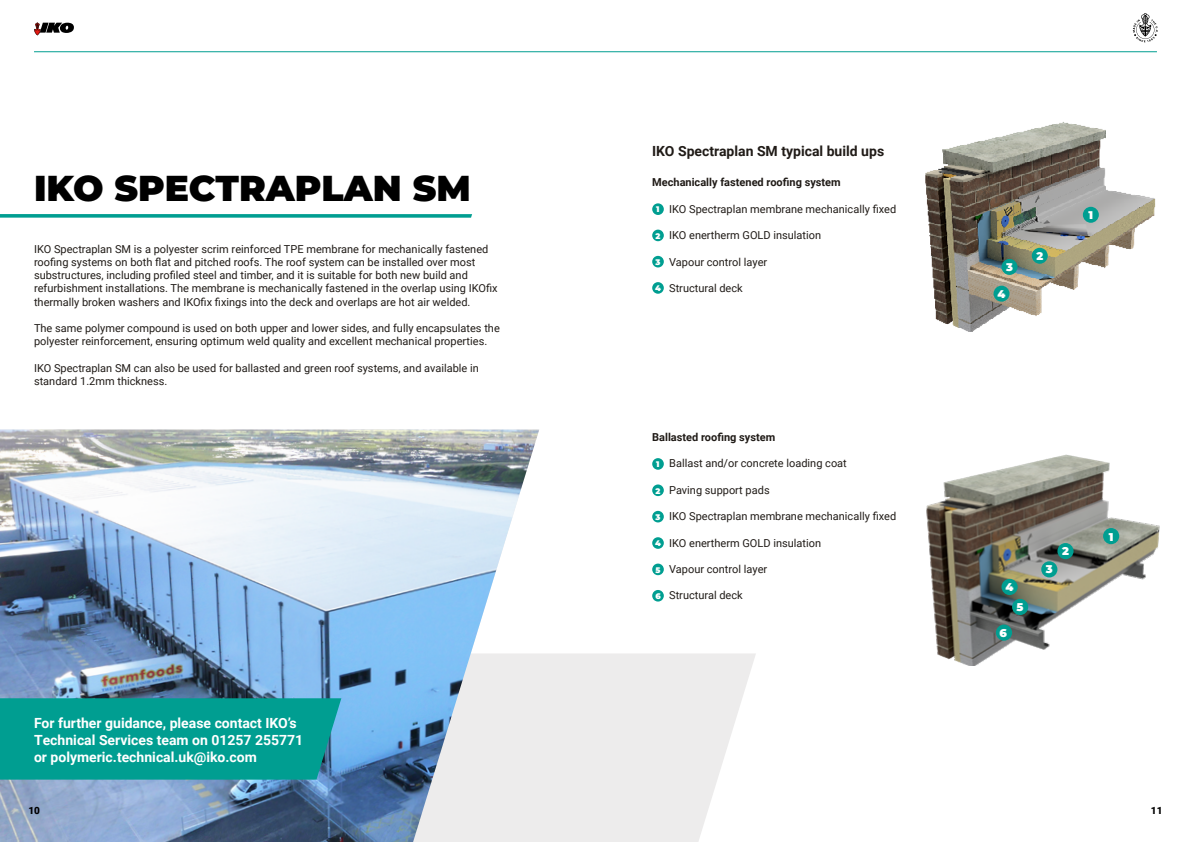
<style>
.page{position:relative;width:1191px;height:842px;background:#fff}
.page>*{position:absolute;margin:0;border:0;box-sizing:border-box;transform-origin:0 0}
.t1{font:900 36px "Montserrat";color:#000}
.t2{font:700 14px/16.8px "Roboto";color:#fff}
.t3{font:700 14px "Roboto";color:#201b17}
.t4{font:900 11.3px "Montserrat";color:#fff}
.t5{font:900 11.2px "Montserrat";color:#fff}
.t6{font:11px/13.2px "Roboto";color:#201b17}
.t7{font:700 11px "Roboto";color:#201b17}
.t8{font:900 10px "Roboto";color:#000}
.t9{font:900 8.1px "Montserrat";color:#fff}
</style>
<div class="page">
<svg style="left:34px;top:22px;width:40px;height:13px"></svg>
<div style="left:652px;top:458px;width:12px;height:12px;background:#009e91;border-radius:50%"></div>
<div style="left:652px;top:484px;width:12px;height:12px;background:#009e91;border-radius:50%"></div>
<div style="left:652px;top:511px;width:12px;height:11px;background:#009e91;border-radius:50%"></div>
<div style="left:652px;top:537px;width:12px;height:12px;background:#009e91;border-radius:50%"></div>
<div style="left:652px;top:564px;width:12px;height:11px;background:#009e91;border-radius:50%"></div>
<div style="left:652px;top:590px;width:12px;height:11px;background:#009e91;border-radius:50%"></div>
<img style="left:926px;top:455px;width:234px;height:210px">
<svg style="left:539px;top:653px;width:217px;height:189px;background:#efeeee"></svg>
<img style="left:0;top:429px;width:539px;height:413px">
<svg style="left:1132px;top:13px;width:25px;height:29px"></svg>
<svg style="left:0;top:214px;width:472px;height:4px;background:#1ba89c"></svg>
<hr style="left:34px;top:52px;width:1123px;height:1px;background:#009e91">
<div style="left:652px;top:203px;width:12px;height:12px;background:#009e91;border-radius:50%"></div>
<div style="left:652px;top:230px;width:12px;height:11px;background:#009e91;border-radius:50%"></div>
<div style="left:652px;top:256px;width:12px;height:11px;background:#009e91;border-radius:50%"></div>
<div style="left:652px;top:282px;width:12px;height:12px;background:#009e91;border-radius:50%"></div>
<div style="left:0;top:698px;width:341px;height:82px;background:#009e91"></div>
<img style="left:925px;top:122px;width:231px;height:210px">
<div style="left:993px;top:286px;width:16px;height:16px;background:#009e91;border-radius:50%"></div>
<div style="left:1001px;top:259px;width:16px;height:16px;background:#009e91;border-radius:50%"></div>
<div style="left:1031px;top:248px;width:16px;height:16px;background:#009e91;border-radius:50%"></div>
<div style="left:1082px;top:207px;width:16px;height:16px;background:#009e91;border-radius:50%"></div>
<div style="left:1103px;top:528px;width:16px;height:16px;background:#009e91;border-radius:50%"></div>
<div style="left:1057px;top:543px;width:16px;height:16px;background:#009e91;border-radius:50%"></div>
<div style="left:1041px;top:561px;width:16px;height:16px;background:#009e91;border-radius:50%"></div>
<div style="left:1001px;top:579px;width:16px;height:16px;background:#009e91;border-radius:50%"></div>
<div style="left:1012px;top:599px;width:16px;height:16px;background:#009e91;border-radius:50%"></div>
<div style="left:996px;top:624px;width:16px;height:17px;background:#009e91;border-radius:50%"></div>
<h1 class="t1" style="left:34px;top:162px;width:438px">IKO SPECTRAPLAN SM</h1>
<p class="t6" style="left:34px;top:242px;width:465px">IKO Spectraplan SM is a polyester scrim reinforced TPE membrane for mechanically fastened roofing systems on both flat and pitched roofs. The roof system can be installed over most substructures, including profiled steel and timber, and it is suitable for both new build and refurbishment installations. The membrane is mechanically fastened in the overlap using IKOfix thermally broken washers and IKOfix fixings into the deck and overlaps are hot air welded.</p>
<p class="t6" style="left:34px;top:321px;width:467px">The same polymer compound is used on both upper and lower sides, and fully encapsulates the polyester reinforcement, ensuring optimum weld quality and excellent mechanical properties.</p>
<p class="t6" style="left:34px;top:361px;width:446px">IKO Spectraplan SM can also be used for ballasted and green roof systems, and available in standard 1.2mm thickness.</p>
<p class="t2" style="left:34px;top:714px;width:271px">For further guidance, please contact IKO’s<br>Technical Services team on 01257 255771 or polymeric.technical.uk@iko.com</p>
<p class="t3" style="left:652px;top:142px;width:233px">IKO Spectraplan SM typical build ups</p>
<p class="t7" style="left:652px;top:175px;width:190px">Mechanically fastened roofing system</p>
<p class="t6" style="left:669px;top:202px;width:229px">IKO Spectraplan membrane mechanically fixed</p>
<p class="t6" style="left:669px;top:228px;width:153px">IKO enertherm GOLD insulation</p>
<p class="t6" style="left:669px;top:255px;width:100px">Vapour control layer</p>
<p class="t6" style="left:669px;top:281px;width:75px">Structural deck</p>
<p class="t9" style="left:656px;top:203px;width:5px">1</p>
<p class="t9" style="left:655px;top:230px;width:6px">2</p>
<p class="t9" style="left:655px;top:256px;width:6px">3</p>
<p class="t9" style="left:655px;top:282px;width:7px">4</p>
<p class="t7" style="left:652px;top:429px;width:125px">Ballasted roofing system</p>
<p class="t6" style="left:669px;top:456px;width:179px">Ballast and/or concrete loading coat</p>
<p class="t6" style="left:669px;top:483px;width:102px">Paving support pads</p>
<p class="t6" style="left:669px;top:509px;width:229px">IKO Spectraplan membrane mechanically fixed</p>
<p class="t6" style="left:669px;top:536px;width:153px">IKO enertherm GOLD insulation</p>
<p class="t6" style="left:669px;top:562px;width:100px">Vapour control layer</p>
<p class="t6" style="left:669px;top:588px;width:75px">Structural deck</p>
<p class="t9" style="left:656px;top:458px;width:5px">1</p>
<p class="t9" style="left:655px;top:484px;width:6px">2</p>
<p class="t9" style="left:655px;top:511px;width:6px">3</p>
<p class="t9" style="left:655px;top:537px;width:7px">4</p>
<p class="t9" style="left:655px;top:564px;width:7px">5</p>
<p class="t9" style="left:655px;top:590px;width:7px">6</p>
<p class="t5" style="left:1006px;top:259px;width:8px">3</p>
<p class="t5" style="left:997px;top:286px;width:9px">4</p>
<p class="t5" style="left:1036px;top:248px;width:8px">2</p>
<p class="t5" style="left:1088px;top:207px;width:6px">1</p>
<p class="t4" style="left:1005px;top:578px;width:10px">4</p>
<p class="t4" style="left:999px;top:624px;width:9px">6</p>
<p class="t4" style="left:1016px;top:598px;width:8px">5</p>
<p class="t4" style="left:1046px;top:561px;width:8px">3</p>
<p class="t4" style="left:1062px;top:543px;width:8px">2</p>
<p class="t4" style="left:1108px;top:528px;width:6px">1</p>
<p class="t8" style="left:28px;top:803px;width:13px">10</p>
<p class="t8" style="left:1150px;top:803px;width:13px">11</p>
</div>
